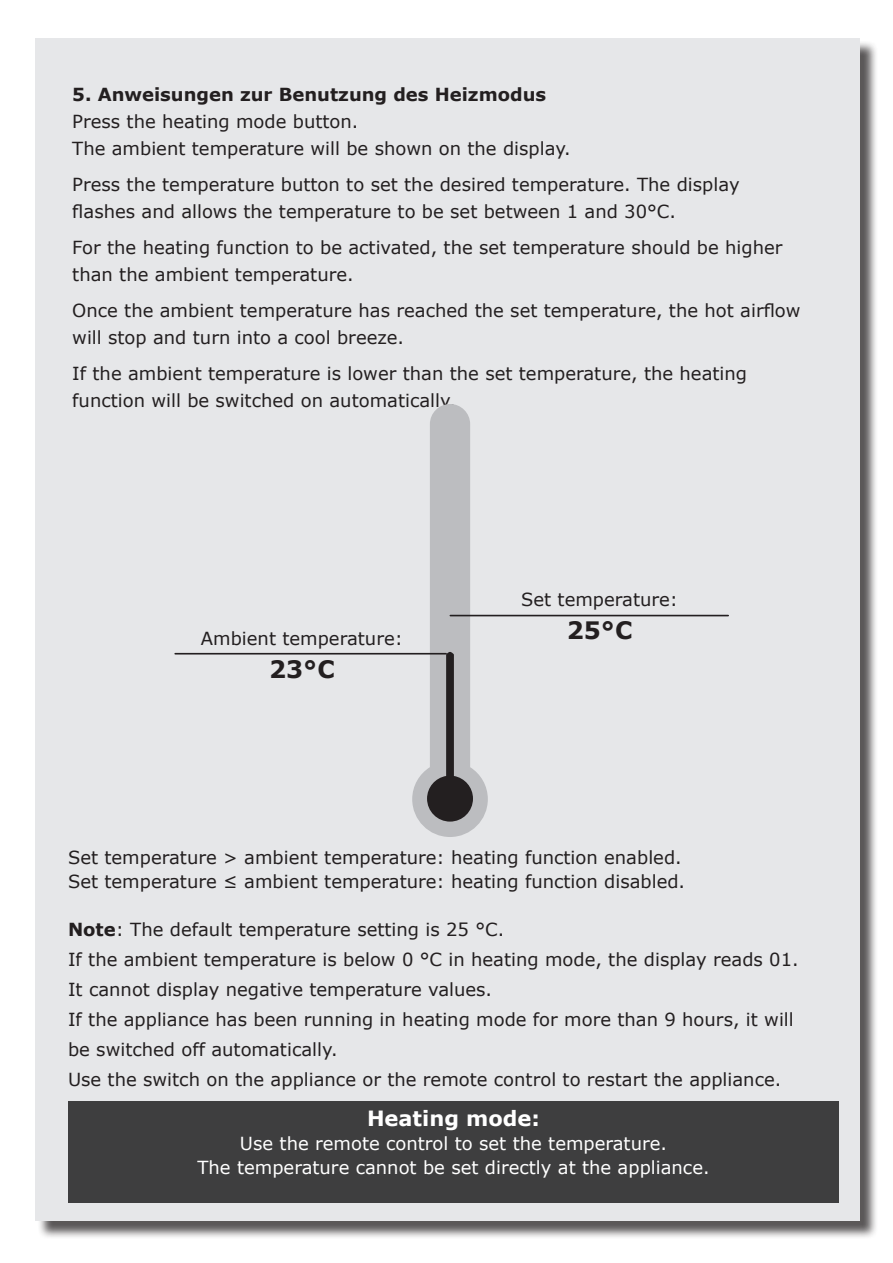
<style>
.page{position:relative;width:893px;height:1263px;background:#fff}
.page>*{position:absolute;margin:0;border:0;box-sizing:border-box;transform-origin:0 0}
.t1{font:700 24px "Verdana";color:#231f20}
.t2{font:700 21px "Verdana";color:#fff}
.t3{font:18px/27px "Verdana";color:#231f20}
.t4{font:18px "Verdana";color:#fff}
.t5{font:700 18px "Verdana";color:#231f20}
.s1{font-weight:700}
</style>
<div class="page">
<div style="left:37px;top:41px;width:841px;height:1198px;background:#231f20;opacity:.75"></div>
<div style="left:35px;top:38px;width:824px;height:1182px;background:#e6e7e9"></div>
<svg style="left:412px;top:404px;width:76px;height:433px"></svg>
<hr style="left:175px;top:653px;width:271px;height:1px;background:#231f20">
<hr style="left:450px;top:615px;width:278px;height:1px;background:#231f20">
<div style="left:68px;top:1101px;width:771px;height:101px;background:#3e3e3f"></div>
<p class="t5" style="left:72px;top:83px;width:475px">5. Anweisungen zur Benutzung des Heizmodus</p>
<p class="t3" style="left:72px;top:108px;width:288px">Press the heating mode button.</p>
<p class="t3" style="left:72px;top:135px;width:500px">The ambient temperature will be shown on the display.</p>
<p class="t3" style="left:72px;top:171px;width:669px">Press the temperature button to set the desired temperature. The display flashes and allows the temperature to be set between 1 and 30°C.</p>
<p class="t3" style="left:72px;top:234px;width:712px">For the heating function to be activated, the set temperature should be higher than the ambient temperature.</p>
<p class="t3" style="left:72px;top:297px;width:730px">Once the ambient temperature has reached the set temperature, the hot airflow will stop and turn into a cool breeze.</p>
<p class="t3" style="left:72px;top:360px;width:676px">If the ambient temperature is lower than the set temperature, the heating function will be switched on automatically.</p>
<p class="t3" style="left:201px;top:625px;width:204px">Ambient temperature:</p>
<p class="t1" style="left:269px;top:653px;width:67px">23°C</p>
<p class="t3" style="left:521px;top:586px;width:158px">Set temperature:</p>
<p class="t1" style="left:567px;top:615px;width:67px">25°C</p>
<p class="t3" style="left:68px;top:844px;width:615px">Set temperature &gt; ambient temperature: heating function enabled.</p>
<p class="t3" style="left:68px;top:868px;width:619px">Set temperature ≤ ambient temperature: heating function disabled.</p>
<p class="t3" style="left:68px;top:916px;width:438px"><span class="s1">Note</span>: The default temperature setting is 25 °C.</p>
<p class="t3" style="left:68px;top:946px;width:732px">If the ambient temperature is below 0 °C in heating mode, the display reads 01.</p>
<p class="t3" style="left:68px;top:976px;width:426px">It cannot display negative temperature values.</p>
<p class="t3" style="left:68px;top:1005px;width:727px;line-height:30px">If the appliance has been running in heating mode for more than 9 hours, it will be switched off automatically.</p>
<p class="t3" style="left:68px;top:1066px;width:715px">Use the switch on the appliance or the remote control to restart the appliance.</p>
<p class="t2" style="left:367px;top:1105px;width:174px">Heating mode:</p>
<p class="t4" style="left:240px;top:1132px;width:429px">Use the remote control to set the temperature.</p>
<p class="t4" style="left:197px;top:1156px;width:514px">The temperature cannot be set directly at the appliance.</p>
</div>
